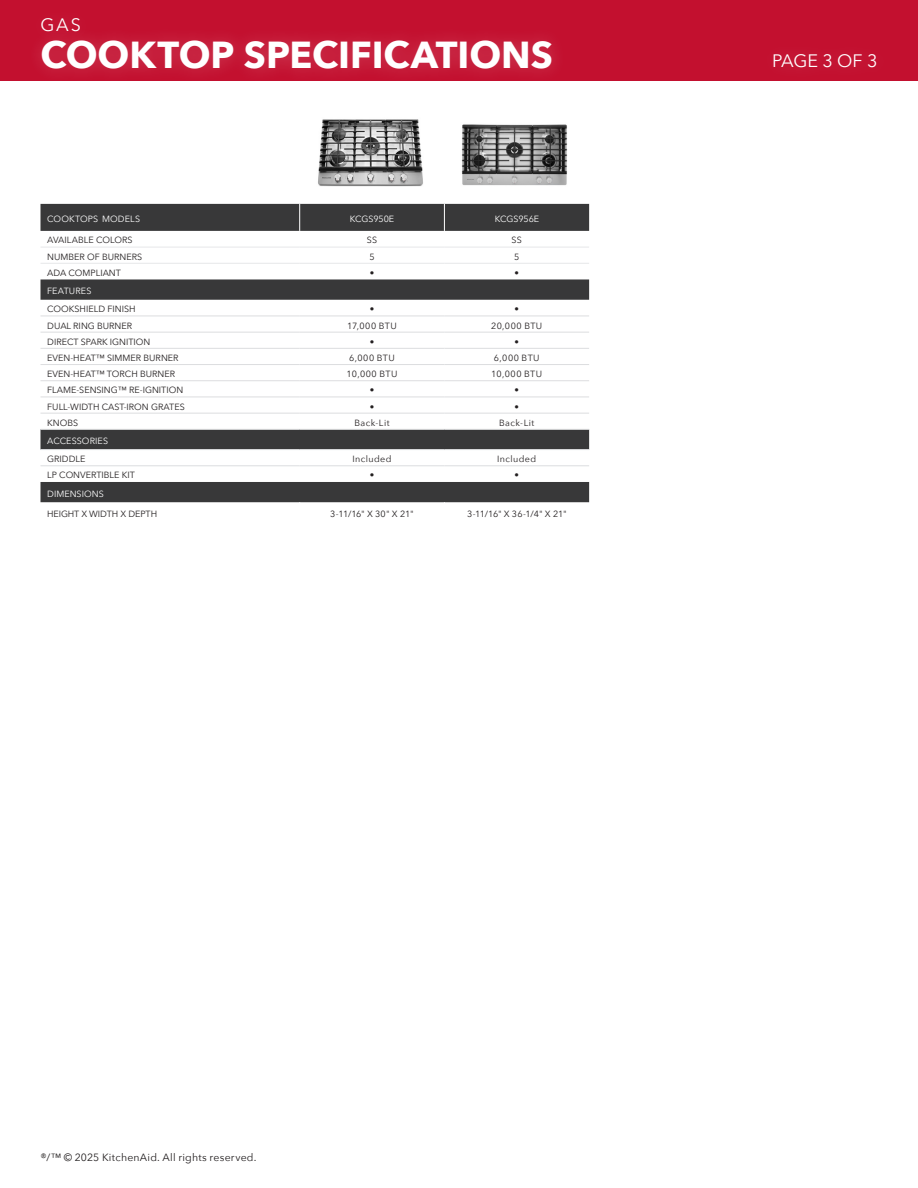
<style>
.page{position:relative;width:918px;height:1188px;background:#fff}
.page>*{position:absolute;margin:0;border:0;box-sizing:border-box;transform-origin:0 0}
.Page_header_black{font:700 37.5px "Avenir Next";color:#fff}
.Page_header_black-2{font:18px "Avenir Next";color:#fff}
.Disclaimer_black_8pt{font:10.5px "Avenir Next";letter-spacing:.02em;color:#231f20}
.t1{font:9px "Avenir Next";color:#231f20}
.t2{font:9px "Avenir Next";letter-spacing:.005em;color:#fff}
.t3{font:9px "Avenir Next";letter-spacing:.045em;color:#231f20}
</style>
<div class="page">
<div style="left:0;top:0;width:918px;height:81px;background:#c3102f"></div>
<svg style="left:40px;top:279px;width:549px;height:21px;background:#3f3f40"></svg>
<div style="left:40px;top:430px;width:549px;height:19px;background:#383839"></div>
<div style="left:40px;top:204px;width:549px;height:27px;background:#383839"></div>
<div style="left:40px;top:482px;width:549px;height:21px;background:#383839"></div>
<hr style="left:40px;top:247px;width:260px;height:1px;background:#e6e7e9">
<hr style="left:300px;top:247px;width:144px;height:1px;background:#e6e7e9">
<hr style="left:444px;top:247px;width:145px;height:1px;background:#e6e7e9">
<hr style="left:40px;top:348px;width:260px;height:1px;background:#dcdddf">
<hr style="left:300px;top:348px;width:144px;height:1px;background:#dcdddf">
<hr style="left:444px;top:348px;width:145px;height:1px;background:#dcdddf">
<hr style="left:40px;top:263px;width:260px;height:1px;background:#e6e7e9">
<hr style="left:300px;top:263px;width:144px;height:1px;background:#e6e7e9">
<hr style="left:444px;top:263px;width:145px;height:1px;background:#e6e7e9">
<hr style="left:40px;top:364px;width:260px;height:1px;background:#dcdddf">
<hr style="left:300px;top:364px;width:144px;height:1px;background:#dcdddf">
<hr style="left:444px;top:364px;width:145px;height:1px;background:#dcdddf">
<hr style="left:40px;top:380px;width:260px;height:1px;background:#dcdddf">
<hr style="left:300px;top:380px;width:144px;height:1px;background:#dcdddf">
<hr style="left:444px;top:380px;width:145px;height:1px;background:#dcdddf">
<hr style="left:40px;top:397px;width:260px;height:1px;background:#dcdddf">
<hr style="left:300px;top:397px;width:144px;height:1px;background:#dcdddf">
<hr style="left:444px;top:397px;width:145px;height:1px;background:#dcdddf">
<hr style="left:40px;top:413px;width:260px;height:1px;background:#dcdddf">
<hr style="left:300px;top:413px;width:144px;height:1px;background:#dcdddf">
<hr style="left:444px;top:413px;width:145px;height:1px;background:#dcdddf">
<hr style="left:40px;top:429px;width:260px;height:1px;background:#dcdddf">
<hr style="left:300px;top:429px;width:144px;height:1px;background:#dcdddf">
<hr style="left:444px;top:429px;width:145px;height:1px;background:#dcdddf">
<hr style="left:40px;top:465px;width:260px;height:1px;background:#dcdddf">
<hr style="left:300px;top:465px;width:144px;height:1px;background:#dcdddf">
<hr style="left:444px;top:465px;width:145px;height:1px;background:#dcdddf">
<hr style="left:40px;top:316px;width:260px;height:1px;background:#dcdddf">
<hr style="left:300px;top:316px;width:144px;height:1px;background:#dcdddf">
<hr style="left:444px;top:316px;width:145px;height:1px;background:#dcdddf">
<hr style="left:40px;top:332px;width:260px;height:1px;background:#dcdddf">
<hr style="left:300px;top:332px;width:144px;height:1px;background:#dcdddf">
<hr style="left:444px;top:332px;width:145px;height:1px;background:#dcdddf">
<hr style="left:40px;top:449px;width:260px;height:1px;background:#dcdddf">
<hr style="left:300px;top:449px;width:144px;height:1px;background:#dcdddf">
<hr style="left:444px;top:449px;width:145px;height:1px;background:#dcdddf">
<div style="left:26px;top:25px;width:542px;height:61px;background:#fff;opacity:.2"></div>
<div style="left:758px;top:38px;width:135px;height:46px;background:#c31130"></div>
<img style="left:318px;top:119px;width:105px;height:67px">
<img style="left:461px;top:124px;width:107px;height:62px">
<div style="left:26px;top:3px;width:70px;height:45px;background:#c31231"></div>
<p class="Page_header_black-2" style="left:40px;top:9px;width:42px">GAS</p>
<p class="Page_header_black" style="left:40px;top:22px;width:514px">COOKTOP SPECIFICATIONS</p>
<p class="t2" style="left:47px;top:211px;width:94px">COOKTOPS MODELS</p>
<p class="t2" style="left:350px;top:211px;width:46px">KCGS950E</p>
<p class="t2" style="left:495px;top:211px;width:46px">KCGS956E</p>
<p class="t1" style="left:47px;top:233px;width:87px">AVAILABLE COLORS</p>
<p class="t1" style="left:367px;top:233px;width:12px">SS</p>
<p class="t1" style="left:512px;top:233px;width:12px">SS</p>
<p class="t1" style="left:47px;top:249px;width:97px">NUMBER OF BURNERS</p>
<p class="t1" style="left:369px;top:249px;width:7px">5</p>
<p class="t1" style="left:514px;top:249px;width:7px">5</p>
<p class="t1" style="left:47px;top:265px;width:75px">ADA COMPLIANT</p>
<p class="t1" style="left:370px;top:265px;width:6px">•</p>
<p class="t1" style="left:515px;top:265px;width:6px">•</p>
<p class="t2" style="left:47px;top:283px;width:46px">FEATURES</p>
<p class="t1" style="left:47px;top:302px;width:90px">COOKSHIELD FINISH</p>
<p class="t1" style="left:370px;top:302px;width:6px">•</p>
<p class="t1" style="left:515px;top:302px;width:6px">•</p>
<p class="t1" style="left:47px;top:318px;width:86px">DUAL RING BURNER</p>
<p class="t1" style="left:347px;top:318px;width:51px">17,000 BTU</p>
<p class="t1" style="left:491px;top:318px;width:53px">20,000 BTU</p>
<p class="t1" style="left:47px;top:334px;width:105px">DIRECT SPARK IGNITION</p>
<p class="t1" style="left:370px;top:334px;width:6px">•</p>
<p class="t1" style="left:515px;top:334px;width:6px">•</p>
<p class="t1" style="left:47px;top:350px;width:133px">EVEN-HEAT™ SIMMER BURNER</p>
<p class="t1" style="left:349px;top:350px;width:47px">6,000 BTU</p>
<p class="t1" style="left:494px;top:350px;width:47px">6,000 BTU</p>
<p class="t1" style="left:47px;top:366px;width:129px">EVEN-HEAT™ TORCH BURNER</p>
<p class="t1" style="left:347px;top:366px;width:52px">10,000 BTU</p>
<p class="t1" style="left:491px;top:366px;width:52px">10,000 BTU</p>
<p class="t1" style="left:47px;top:383px;width:138px">FLAME-SENSING™ RE-IGNITION</p>
<p class="t1" style="left:370px;top:383px;width:6px">•</p>
<p class="t1" style="left:515px;top:383px;width:6px">•</p>
<p class="t1" style="left:47px;top:399px;width:139px">FULL-WIDTH CAST-IRON GRATES</p>
<p class="t1" style="left:370px;top:399px;width:6px">•</p>
<p class="t1" style="left:515px;top:399px;width:6px">•</p>
<p class="t1" style="left:47px;top:415px;width:32px">KNOBS</p>
<p class="t1" style="left:354px;top:415px;width:37px">Back-Lit</p>
<p class="t1" style="left:499px;top:415px;width:37px">Back-Lit</p>
<p class="t2" style="left:47px;top:433px;width:62px">ACCESSORIES</p>
<p class="t1" style="left:47px;top:451px;width:40px">GRIDDLE</p>
<p class="t3" style="left:353px;top:451px;width:41px">Included</p>
<p class="t3" style="left:497px;top:451px;width:41px">Included</p>
<p class="t1" style="left:47px;top:468px;width:89px">LP CONVERTIBLE KIT</p>
<p class="t1" style="left:370px;top:468px;width:6px">•</p>
<p class="t1" style="left:515px;top:468px;width:6px">•</p>
<p class="t2" style="left:47px;top:486px;width:58px">DIMENSIONS</p>
<p class="t1" style="left:47px;top:506px;width:111px">HEIGHT X WIDTH X DEPTH</p>
<p class="t1" style="left:330px;top:506px;width:85px">3-11/16" X 30" X 21"</p>
<p class="t1" style="left:467px;top:506px;width:101px">3-11/16" X 36-1/4" X 21"</p>
<p class="Page_header_black-2" style="left:772px;top:45px;width:107px">PAGE 3 OF 3</p>
<p class="Disclaimer_black_8pt" style="left:40px;top:1148px;width:218px">®/™ © 2025 KitchenAid. All rights reserved.</p>
</div>
